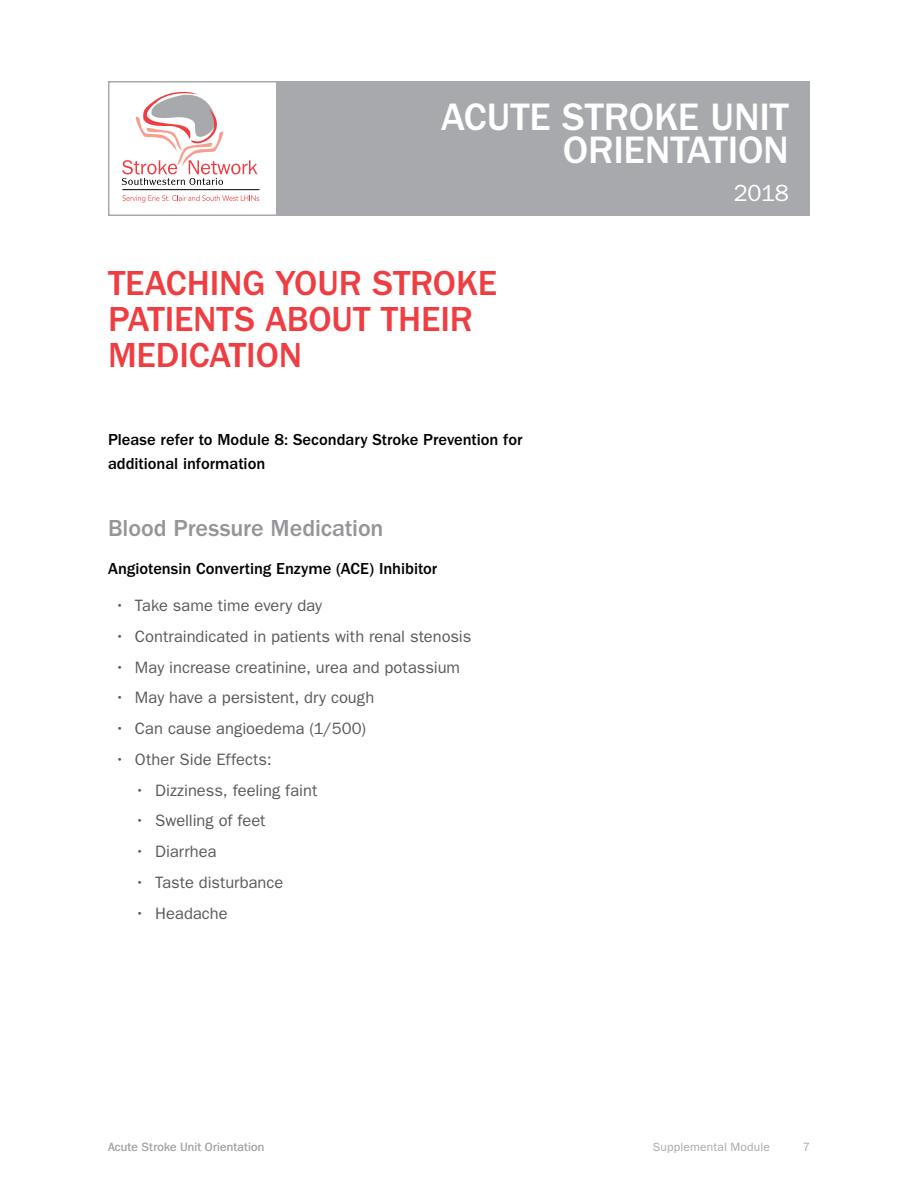
<style>
.page{position:relative;width:918px;height:1188px;background:#fff}
.page>*{position:absolute;margin:0;border:0;box-sizing:border-box;transform-origin:0 0}
.t1{font:500 39.6px/33px "ITC Franklin Gothic Std";letter-spacing:-.005em;color:#fff;text-align:right}
.t2{font:500 36px/36px "ITC Franklin Gothic Std";letter-spacing:-.005em;color:#ef3e42}
.t3{font:500 24px "ITC Franklin Gothic Std";letter-spacing:-.005em;color:#939598}
.t4{font:23.4px "ITC Franklin Gothic Std";color:#fff}
.t5{font:16.5px "ITC Franklin Gothic Std";color:#58595b}
.t6{font:500 16.5px/24px "ITC Franklin Gothic Std";color:#000}
.t7{font:12px "ITC Franklin Gothic Std";letter-spacing:.015em;color:#a7a9ac}
</style>
<div class="page">
<svg style="left:122px;top:195px;width:137px;height:8px"></svg>
<hr style="left:122px;top:189px;width:137px;height:1px;background:#000">
<svg style="left:122px;top:92px;width:135px;height:93px"></svg>
<div style="left:276px;top:81px;width:534px;height:135px;background:#a7a9ac"></div>
<h1 class="t1" style="left:441px;top:100px;width:350px">ACUTE STROKE UNIT<br>ORIENTATION</h1>
<h3 class="t4" style="left:734px;top:180px;width:57px">2018</h3>
<h2 class="t2" style="left:108px;top:265px;width:391px">TEACHING YOUR STROKE<br>PATIENTS ABOUT THEIR<br>MEDICATION</h2>
<p class="t6" style="left:108px;top:427px;width:416px">Please refer to Module 8: Secondary Stroke Prevention for additional information</p>
<h3 class="t3" style="left:108px;top:515px;width:277px">Blood Pressure Medication</h3>
<p class="t6" style="left:108px;top:556px;width:331px">Angiotensin Converting Enzyme (ACE) Inhibitor</p>
<p class="t5" style="left:115px;top:596px;width:209px">• Take same time every day</p>
<p class="t5" style="left:115px;top:627px;width:358px">• Contraindicated in patients with renal stenosis</p>
<p class="t5" style="left:115px;top:658px;width:347px">• May increase creatinine, urea and potassium</p>
<p class="t5" style="left:115px;top:688px;width:261px">• May have a persistent, dry cough</p>
<p class="t5" style="left:115px;top:719px;width:253px">• Can cause angioedema (1/500)</p>
<p class="t5" style="left:115px;top:750px;width:158px">• Other Side Effects:</p>
<p class="t5" style="left:135px;top:781px;width:184px">• Dizziness, feeling faint</p>
<p class="t5" style="left:135px;top:811px;width:132px">• Swelling of feet</p>
<p class="t5" style="left:135px;top:842px;width:83px">• Diarrhea</p>
<p class="t5" style="left:135px;top:873px;width:150px">• Taste disturbance</p>
<p class="t5" style="left:135px;top:904px;width:94px">• Headache</p>
<p class="t7" style="left:108px;top:1140px;width:158px">Acute Stroke Unit Orientation</p>
<p class="t7" style="left:653px;top:1140px;width:119px">Supplemental Module</p>
<p class="t7" style="left:803px;top:1140px;width:9px">7</p>
</div>
